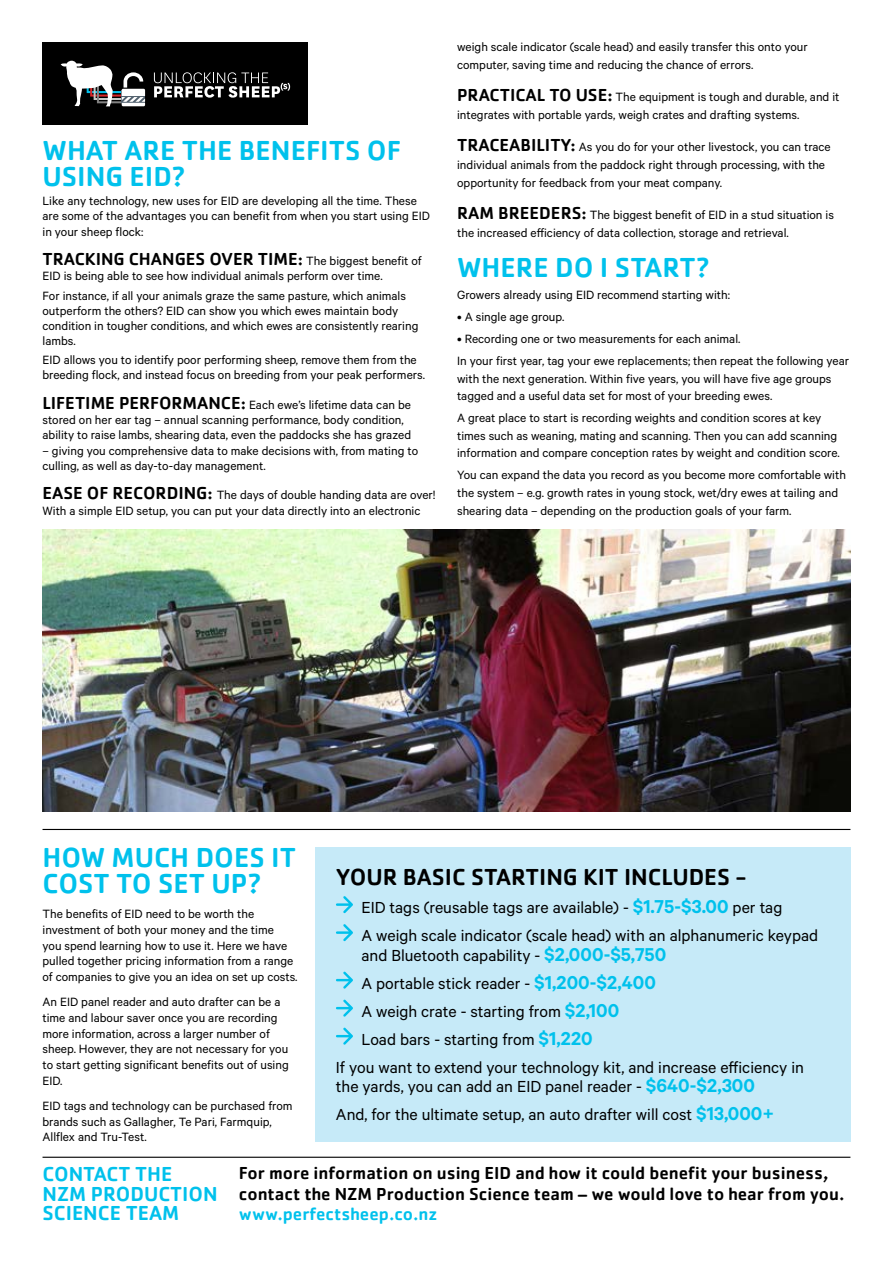
<style>
.page{position:relative;width:893px;height:1263px;background:#fff}
.page>*{position:absolute;margin:0;border:0;box-sizing:border-box;transform-origin:0 0}
.t1{font:500 28.5px/25.7px "Cachet Pro";color:#00c1ec}
.t2{font:500 24px "Cachet Pro";color:#000}
.t3{font:500 21px/19.8px "Cachet Pro";color:#00c1ec}
.t4{font:18px/28px "Calibre";color:#000}
.t5{font:500 18px/20.9px "Cachet Pro";color:#000}
.t6{font:500 18px "Cachet Pro";color:#00c1ec}
.t7{font:13.5px/15.9px "Calibre";color:#000}
.s1{font-family:"Calibre";font-weight:400;font-size:13.5px}
.s2{font-family:"Cachet Pro";font-weight:500;font-size:18px}
.s3{font-weight:600;font-size:21px;color:#00c1ec}
</style>
<div class="page">
<img style="left:43px;top:530px;width:807px;height:282px">
<hr style="left:43px;top:829px;width:807px;height:1px;background:#000">
<hr style="left:43px;top:1157px;width:807px;height:1px;background:#000">
<div style="left:43px;top:43px;width:265px;height:82px;background:#000"></div>
<svg style="left:61px;top:61px;width:84px;height:45px"></svg>
<svg style="left:154px;top:72px;width:136px;height:26px"></svg>
<div style="left:315px;top:847px;width:535px;height:294px;background:#c6eaf8"></div>
<svg style="left:336px;top:896px;width:17px;height:17px"></svg>
<svg style="left:336px;top:924px;width:17px;height:17px"></svg>
<svg style="left:336px;top:971px;width:17px;height:18px"></svg>
<svg style="left:336px;top:999px;width:17px;height:18px"></svg>
<svg style="left:336px;top:1027px;width:17px;height:18px"></svg>
<h1 class="t1" style="left:43px;top:137px;width:360px">WHAT ARE THE BENEFITS OF<br>USING EID?</h1>
<p class="t7" style="left:43px;top:193px;width:389px;line-height:15.1px">Like any technology, new uses for EID are developing all the time. These are some of the advantages you can benefit from when you start using EID in your sheep flock:</p>
<h3 class="t5" style="left:43px;top:248px;width:381px">TRACKING CHANGES OVER TIME: <span class="s1">The biggest benefit of</span></h3>
<p class="t7" style="left:43px;top:266px;width:365px;line-height:19.4px">EID is being able to see how individual animals perform over time.<br>For instance, if all your animals graze the same pasture, which animals</p>
<p class="t7" style="left:43px;top:303px;width:377px;line-height:15.1px">outperform the others? EID can show you which ewes maintain body condition in tougher conditions, and which ewes are consistently rearing lambs.</p>
<p class="t7" style="left:43px;top:352px;width:384px;line-height:15.1px">EID allows you to identify poor performing sheep, remove them from the breeding flock, and instead focus on breeding from your peak performers.</p>
<p class="t7" style="left:43px;top:397px;width:370px;line-height:15.1px"><span class="s2">LIFETIME PERFORMANCE:</span> Each ewe’s lifetime data can be stored on her ear tag – annual scanning performance, body condition, ability to raise lambs, shearing data, even the paddocks she has grazed</p>
<p class="t7" style="left:43px;top:442px;width:377px;line-height:15.1px">– giving you comprehensive data to make decisions with, from mating to culling, as well as day-to-day management.</p>
<p class="t7" style="left:43px;top:487px;width:395px;line-height:15.1px"><span class="s2">EASE OF RECORDING:</span> The days of double handing data are over!<br>With a simple EID setup, you can put your data directly into an electronic</p>
<p class="t7" style="left:457px;top:38px;width:352px;line-height:17.7px">weigh scale indicator (scale head) and easily transfer this onto your computer, saving time and reducing the chance of errors.</p>
<p class="t7" style="left:457px;top:88px;width:384px;line-height:17.7px"><span class="s2">PRACTICAL TO USE:</span> The equipment is tough and durable, and it integrates with portable yards, weigh crates and drafting systems.</p>
<p class="t7" style="left:457px;top:138px;width:375px;line-height:17.7px"><span class="s2">TRACEABILITY:</span> As you do for your other livestock, you can trace individual animals from the paddock right through processing, with the opportunity for feedback from your meat company.</p>
<p class="t7" style="left:457px;top:205px;width:378px;line-height:17.7px"><span class="s2">RAM BREEDERS:</span> The biggest benefit of EID in a stud situation is the increased efficiency of data collection, storage and retrieval.</p>
<h1 class="t1" style="left:457px;top:254px;width:254px">WHERE DO I START?</h1>
<p class="t7" style="left:457px;top:287px;width:274px">Growers already using EID recommend starting with:</p>
<p class="t7" style="left:457px;top:309px;width:109px">• A single age group.</p>
<p class="t7" style="left:457px;top:327px;width:394px;line-height:21.9px">• Recording one or two measurements for each animal.<br>In your first year, tag your ewe replacements; then repeat the following year</p>
<p class="t7" style="left:457px;top:369px;width:376px;line-height:17.7px">with the next generation. Within five years, you will have five age groups tagged and a useful data set for most of your breeding ewes.</p>
<p class="t7" style="left:457px;top:409px;width:384px;line-height:17.7px">A great place to start is recording weights and condition scores at key times such as weaning, mating and scanning. Then you can add scanning information and compare conception rates by weight and condition score.</p>
<p class="t7" style="left:457px;top:466px;width:390px;line-height:17.7px">You can expand the data you record as you become more comfortable with the system – e.g. growth rates in young stock, wet/dry ewes at tailing and shearing data – depending on the production goals of your farm.</p>
<h1 class="t1" style="left:43px;top:844px;width:255px;line-height:26.4px">HOW MUCH DOES IT<br>COST TO SET UP?</h1>
<p class="t7" style="left:43px;top:905px;width:257px">The benefits of EID need to be worth the investment of both your money and the time<br>you spend learning how to use it. Here we have pulled together pricing information from a range of companies to give you an idea on set up costs.</p>
<p class="t7" style="left:43px;top:993px;width:248px">An EID panel reader and auto drafter can be a time and labour saver once you are recording more information, across a larger number of sheep. However, they are not necessary for you to start getting significant benefits out of using EID.</p>
<p class="t7" style="left:43px;top:1097px;width:252px">EID tags and technology can be purchased from brands such as Gallagher, Te Pari, Farmquip,<br>Allflex and Tru-Test.</p>
<h2 class="t2" style="left:336px;top:862px;width:412px">YOUR BASIC STARTING KIT INCLUDES -</h2>
<h3 class="t4" style="left:361px;top:893px;width:458px">EID tags (reusable tags are available) - <span class="s3">$1.75-$3.00</span> per tag<br>A weigh scale indicator (scale head) with an alphanumeric keypad</h3>
<h3 class="t4" style="left:361px;top:940px;width:306px">and Bluetooth capability - <span class="s3">$2,000-$5,750</span></h3>
<h3 class="t4" style="left:361px;top:968px;width:296px">A portable stick reader - <span class="s3">$1,200-$2,400</span></h3>
<h3 class="t4" style="left:361px;top:996px;width:259px">A weigh crate - starting from <span class="s3">$2,100</span></h3>
<h3 class="t4" style="left:361px;top:1024px;width:233px">Load bars - starting from <span class="s3">$1,220</span></h3>
<h3 class="t4" style="left:336px;top:1052px;width:469px">If you want to extend your technology kit, and increase efficiency in</h3>
<h3 class="t4" style="left:336px;top:1072px;width:440px">the yards, you can add an EID panel reader - <span class="s3">$640-$2,300<br></span>And, for the ultimate setup, an auto drafter will cost <span class="s3">$13,000+</span></h3>
<h3 class="t3" style="left:43px;top:1163px;width:177px">CONTACT THE<br>NZM PRODUCTION<br>SCIENCE TEAM</h3>
<h3 class="t5" style="left:239px;top:1162px;width:607px">For more information on using EID and how it could benefit your business, contact the NZM Production Science team – we would love to hear from you.</h3>
<h3 class="t6" style="left:239px;top:1203px;width:200px">www.perfectsheep.co.nz</h3>
</div>
